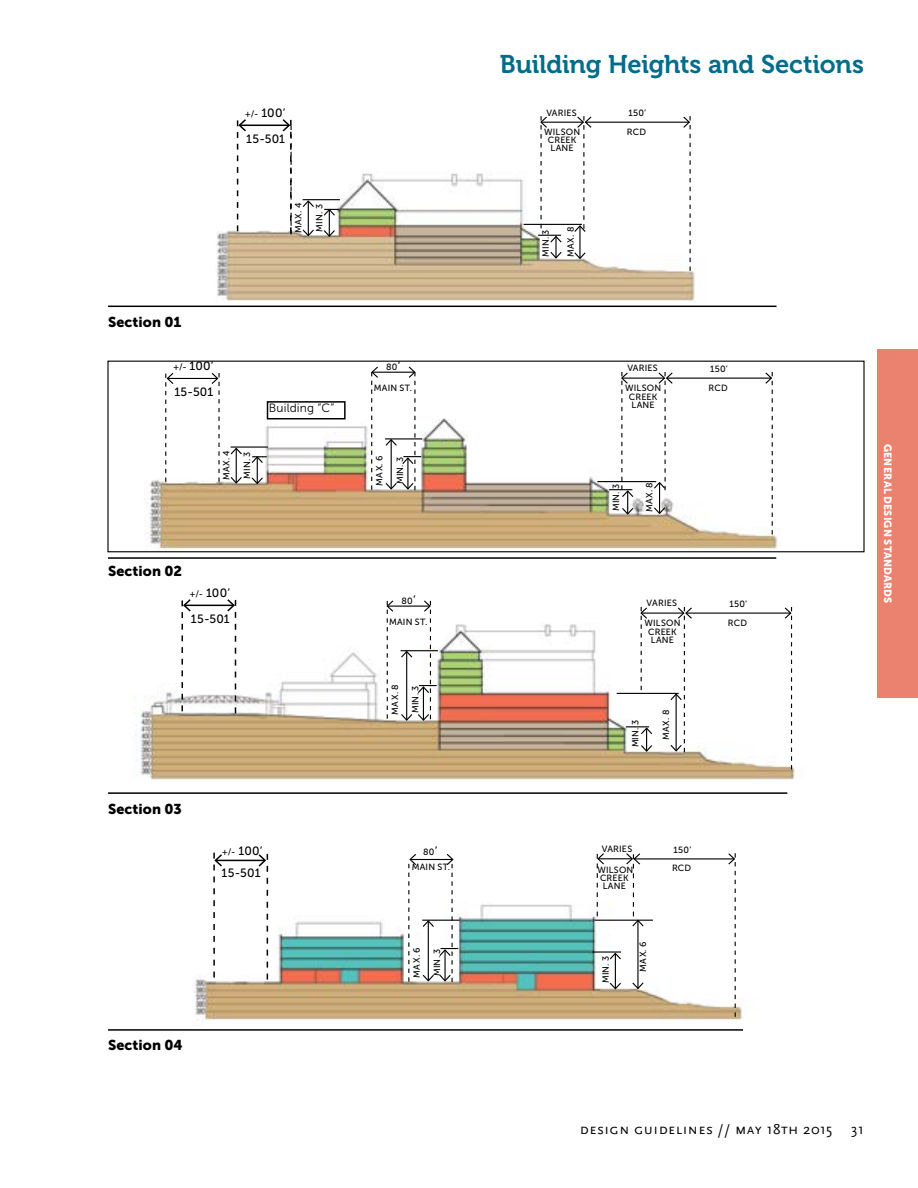
<style>
.page{position:relative;width:918px;height:1188px;background:#fff}
.page>*{position:absolute;margin:0;border:0;box-sizing:border-box;transform-origin:0 0}
.t1{font:25.5px "Museo 700";letter-spacing:-.005em;color:#006c8b}
.t2{font:15px "Scala Sans Caps";letter-spacing:.03em;color:#000}
.t3{font:14.25px "Museo Sans 900";letter-spacing:.005em;color:#000}
.t4{font:12px/26px "Museo Sans 500";letter-spacing:.01em;color:#000}
.t5{font:12px "Museo Sans 300";letter-spacing:.01em;color:#000}
.t6{font:10.5px "Museo Sans 900";color:#fff}
.t7{font:9px/8.7px "Museo Sans 500";letter-spacing:.02em;color:#000}
.s1{font-size:9px}
.s2{font-size:12px}
</style>
<div class="page">
<div style="left:878px;top:349px;width:40px;height:349px;background:#ea826f"></div>
<hr style="left:108px;top:306px;width:669px;height:1px;background:#000">
<hr style="left:108px;top:557px;width:668px;height:2px;background:#000">
<hr style="left:108px;top:792px;width:679px;height:2px;background:#000">
<hr style="left:108px;top:1029px;width:635px;height:2px;background:#000">
<img style="left:144px;top:377px;width:636px;height:173px">
<div style="left:107px;top:361px;width:758px;height:191px;border:1px solid #000"></div>
<img style="left:216px;top:120px;width:480px;height:183px">
<img style="left:134px;top:600px;width:663px;height:180px">
<img style="left:194px;top:852px;width:549px;height:170px">
<hr style="left:215px;top:860px;width:50px;height:1px;background:#000">
<svg style="left:213px;top:853px;width:11px;height:125px"></svg>
<svg style="left:257px;top:853px;width:11px;height:127px"></svg>
<hr style="left:240px;top:125px;width:49px;height:1px;background:#000">
<svg style="left:237px;top:119px;width:11px;height:112px"></svg>
<svg style="left:281px;top:119px;width:11px;height:115px"></svg>
<hr style="left:167px;top:378px;width:51px;height:1px;background:#000">
<svg style="left:165px;top:373px;width:10px;height:109px"></svg>
<hr style="left:634px;top:858px;width:100px;height:1px;background:#000">
<svg style="left:727px;top:852px;width:9px;height:165px"></svg>
<hr style="left:592px;top:951px;width:29px;height:2px;background:#000">
<hr style="left:303px;top:199px;width:37px;height:1px;background:#000">
<hr style="left:308px;top:201px;width:1px;height:35px;background:#000">
<svg style="left:302px;top:199px;width:13px;height:9px"></svg>
<svg style="left:302px;top:228px;width:13px;height:9px"></svg>
<hr style="left:637px;top:920px;width:2px;height:68px;background:#000">
<svg style="left:631px;top:981px;width:14px;height:9px"></svg>
<svg style="left:323px;top:208px;width:16px;height:30px"></svg>
<hr style="left:615px;top:953px;width:1px;height:36px;background:#000">
<svg style="left:609px;top:952px;width:13px;height:9px"></svg>
<svg style="left:609px;top:982px;width:13px;height:8px"></svg>
<hr style="left:595px;top:920px;width:58px;height:1px;background:#000">
<hr style="left:422px;top:920px;width:38px;height:1px;background:#000">
<hr style="left:598px;top:858px;width:34px;height:1px;background:#000">
<svg style="left:596px;top:852px;width:9px;height:64px"></svg>
<svg style="left:625px;top:852px;width:20px;height:76px"></svg>
<div style="left:267px;top:401px;width:79px;height:18px;border:2px solid #000"></div>
<hr style="left:686px;top:613px;width:105px;height:1px;background:#000">
<svg style="left:783px;top:606px;width:9px;height:164px"></svg>
<svg style="left:626px;top:726px;width:27px;height:27px"></svg>
<hr style="left:617px;top:693px;width:62px;height:1px;background:#000">
<svg style="left:408px;top:853px;width:50px;height:129px"></svg>
<svg style="left:210px;top:373px;width:10px;height:109px"></svg>
<hr style="left:231px;top:446px;width:37px;height:2px;background:#000">
<hr style="left:236px;top:448px;width:1px;height:35px;background:#000">
<svg style="left:229px;top:447px;width:14px;height:9px"></svg>
<svg style="left:229px;top:476px;width:14px;height:9px"></svg>
<svg style="left:250px;top:455px;width:17px;height:30px"></svg>
<hr style="left:641px;top:613px;width:43px;height:1px;background:#000">
<svg style="left:639px;top:606px;width:9px;height:84px"></svg>
<svg style="left:669px;top:606px;width:24px;height:147px"></svg>
<hr style="left:385px;top:438px;width:37px;height:1px;background:#000">
<svg style="left:370px;top:366px;width:51px;height:125px"></svg>
<hr style="left:585px;top:122px;width:104px;height:1px;background:#000">
<svg style="left:682px;top:116px;width:9px;height:155px"></svg>
<hr style="left:579px;top:226px;width:2px;height:32px;background:#000">
<svg style="left:573px;top:251px;width:14px;height:9px"></svg>
<hr style="left:555px;top:237px;width:2px;height:21px;background:#000">
<svg style="left:538px;top:235px;width:25px;height:9px"></svg>
<svg style="left:549px;top:251px;width:14px;height:8px"></svg>
<hr style="left:524px;top:224px;width:58px;height:1px;background:#000">
<hr style="left:541px;top:122px;width:42px;height:1px;background:#000">
<svg style="left:539px;top:116px;width:9px;height:112px"></svg>
<svg style="left:573px;top:116px;width:20px;height:117px"></svg>
<hr style="left:184px;top:605px;width:50px;height:1px;background:#000">
<svg style="left:182px;top:599px;width:10px;height:112px"></svg>
<svg style="left:226px;top:599px;width:10px;height:114px"></svg>
<hr style="left:401px;top:650px;width:37px;height:1px;background:#000">
<svg style="left:386px;top:600px;width:51px;height:122px"></svg>
<hr style="left:667px;top:378px;width:104px;height:1px;background:#000">
<svg style="left:764px;top:372px;width:9px;height:163px"></svg>
<hr style="left:659px;top:483px;width:1px;height:30px;background:#000">
<svg style="left:653px;top:506px;width:13px;height:9px"></svg>
<hr style="left:597px;top:481px;width:59px;height:1px;background:#000">
<hr style="left:622px;top:378px;width:42px;height:1px;background:#000">
<svg style="left:609px;top:372px;width:26px;height:144px"></svg>
<svg style="left:653px;top:372px;width:21px;height:118px"></svg>
<h3 class="t4" style="left:245px;top:100px;width:42px"><span class="s1">+/-</span> 100’<br>15-501</h3>
<p class="t7" style="left:294px;top:233px;width:32px;rotate:-90deg">MAX. 4</p>
<p class="t7" style="left:315px;top:232px;width:29px;rotate:-90deg">MIN. 3</p>
<h3 class="t3" style="left:108px;top:314px;width:75px">Section 01</h3>
<h3 class="t4" style="left:173px;top:353px;width:42px"><span class="s1">+/-</span> 100’<br>15-501</h3>
<h3 class="t5" style="left:269px;top:402px;width:67px">Building “C”</h3>
<p class="t7" style="left:386px;top:363px;width:16px">80<span class="s2">’</span></p>
<p class="t7" style="left:374px;top:384px;width:40px">MAIN ST.</p>
<p class="t7" style="left:222px;top:480px;width:32px;rotate:-90deg">MAX. 4</p>
<p class="t7" style="left:243px;top:479px;width:29px;rotate:-90deg">MIN. 3</p>
<p class="t7" style="left:375px;top:486px;width:32px;rotate:-90deg">MAX. 6</p>
<p class="t7" style="left:396px;top:484px;width:29px;rotate:-90deg">MIN. 3</p>
<h3 class="t3" style="left:108px;top:562px;width:76px">Section 02</h3>
<h3 class="t4" style="left:190px;top:580px;width:42px"><span class="s1">+/-</span> 100’<br>15-501</h3>
<h3 class="t3" style="left:108px;top:800px;width:75px">Section 03</h3>
<h3 class="t4" style="left:222px;top:839px;width:42px;line-height:22.2px"><span class="s1">+/-</span> 100’<br>15-501</h3>
<h3 class="t3" style="left:108px;top:1037px;width:76px">Section 04</h3>
<p class="t7" style="left:402px;top:597px;width:16px">80<span class="s2">’</span></p>
<p class="t7" style="left:389px;top:618px;width:40px">MAIN ST.</p>
<p class="t7" style="left:391px;top:715px;width:32px;rotate:-90deg">MAX. 8</p>
<p class="t7" style="left:411px;top:713px;width:29px;rotate:-90deg">MIN. 3</p>
<p class="t7" style="left:412px;top:844px;width:40px;line-height:15.6px;text-align:center">80<span class="s2">’<br></span>MAIN ST.</p>
<p class="t7" style="left:412px;top:978px;width:32px;rotate:-90deg">MAX. 6</p>
<p class="t7" style="left:433px;top:976px;width:29px;rotate:-90deg">MIN. 3</p>
<h1 class="t1" style="left:500px;top:50px;width:366px">Building Heights and Sections</h1>
<p class="t7" style="left:546px;top:108px;width:32px">VARIES</p>
<p class="t7" style="left:544px;top:127px;width:38px">WILSON</p>
<p class="t7" style="left:548px;top:136px;width:30px;line-height:8.2px">CREEK<br>LANE</p>
<p class="t7" style="left:541px;top:257px;width:29px;rotate:-90deg">MIN. 3</p>
<p class="t7" style="left:567px;top:257px;width:32px;rotate:-90deg">MAX. 8</p>
<p class="t7" style="left:628px;top:109px;width:19px">150’</p>
<p class="t7" style="left:627px;top:127px;width:21px">RCD</p>
<p class="t7" style="left:627px;top:364px;width:32px">VARIES</p>
<p class="t7" style="left:625px;top:384px;width:38px">WILSON</p>
<p class="t7" style="left:629px;top:392px;width:30px">CREEK<br>LANE</p>
<p class="t7" style="left:612px;top:511px;width:29px;rotate:-90deg">MIN. 3</p>
<p class="t7" style="left:645px;top:512px;width:32px;rotate:-90deg">MAX. 8</p>
<p class="t7" style="left:710px;top:364px;width:19px">150’</p>
<p class="t7" style="left:709px;top:384px;width:21px">RCD</p>
<p class="t7" style="left:647px;top:599px;width:32px">VARIES</p>
<p class="t7" style="left:644px;top:619px;width:38px">WILSON</p>
<p class="t7" style="left:648px;top:627px;width:30px">CREEK<br>LANE</p>
<p class="t7" style="left:631px;top:747px;width:29px;rotate:-90deg">MIN. 3</p>
<p class="t7" style="left:662px;top:740px;width:32px;rotate:-90deg">MAX. 8</p>
<p class="t7" style="left:729px;top:599px;width:19px">150’</p>
<p class="t7" style="left:728px;top:619px;width:21px">RCD</p>
<p class="t7" style="left:602px;top:845px;width:32px">VARIES</p>
<p class="t7" style="left:597px;top:865px;width:38px">WILSON</p>
<p class="t7" style="left:600px;top:874px;width:30px;line-height:8.1px">CREEK<br>LANE</p>
<h3 class="t5" style="left:597px;top:876px;width:66px">Building “B”</h3>
<p class="t7" style="left:674px;top:845px;width:19px">150’</p>
<p class="t7" style="left:672px;top:864px;width:21px">RCD</p>
<p class="t7" style="left:601px;top:983px;width:29px;rotate:-90deg">MIN. 3</p>
<p class="t7" style="left:639px;top:972px;width:32px;rotate:-90deg">MAX. 6</p>
<p class="t6" style="left:894px;top:444px;width:161px;rotate:90deg">generaldesignstandards</p>
<h2 class="t2" style="left:580px;top:1121px;width:286px">design guidelines // may 18th 2015 31</h2>
</div>
